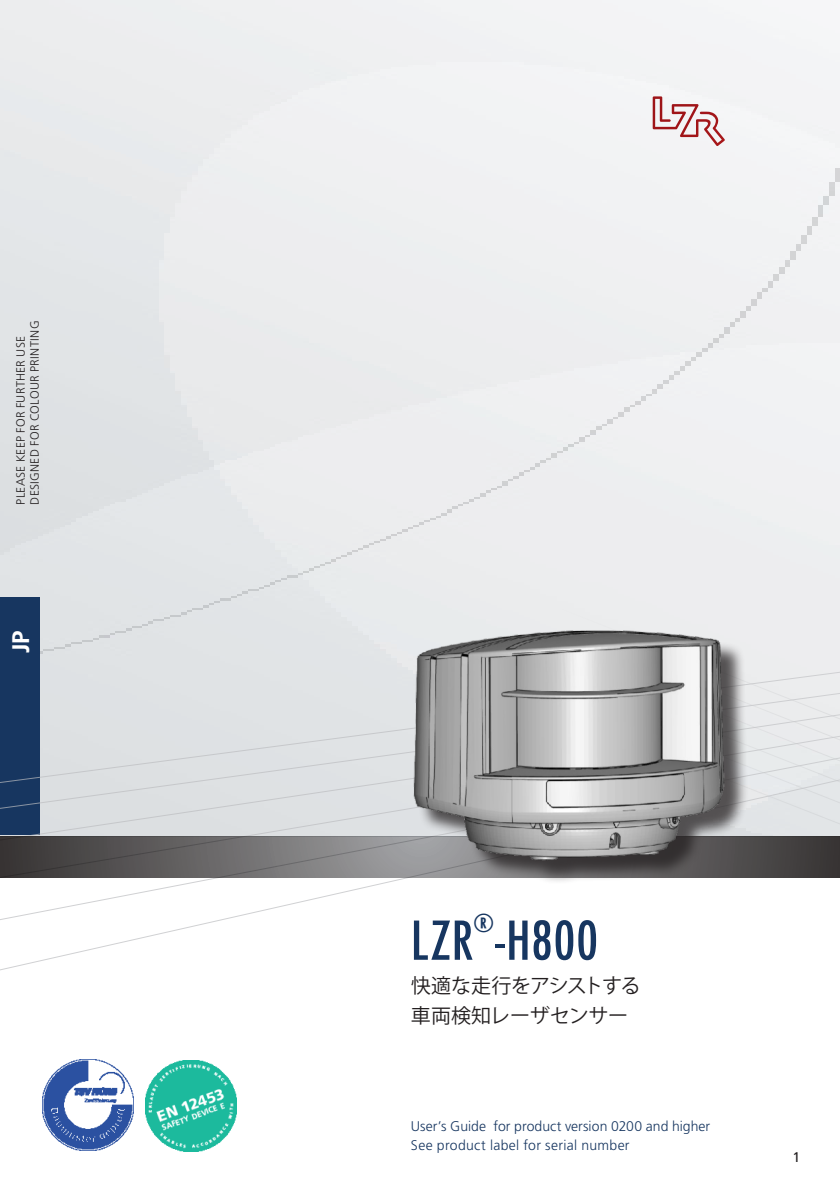
<style>
.page{position:relative;width:840px;height:1191px;background:#fff}
.page>*{position:absolute;margin:0;border:0;box-sizing:border-box;transform-origin:0 0}
.t1{font:500 condensed 52px "Futura";letter-spacing:.025em;color:#173660}
.t2{font:700 24px "Frutiger LT Std";color:#fff}
.t3{font:500 condensed 24px "Futura";color:#173660}
.t4{font:20px "Koz Go Pro";letter-spacing:-.055em;color:#231f20}
.t5{font:20px "Koz Go Pro";letter-spacing:-.015em;color:#231f20}
.titre{font:300 14px "Frutiger LT Std";letter-spacing:.01em;color:#173660}
.t6{font:14px "Frutiger LT Std";color:#231f20}
.t7{font:300 12px "Frutiger LT Std";letter-spacing:.03em;color:#231f20}
</style>
<div class="page">
<img style="left:0;top:0;width:839px;height:668px">
<div style="left:0;top:597px;width:40px;height:238px;background:#173660"></div>
<div style="left:40px;top:668px;width:146px;height:84px;background:#dee1e4"></div>
<svg style="left:0;top:752px;width:839px;height:173px"></svg>
<svg style="left:186px;top:461px;width:653px;height:84px"></svg>
<div style="left:186px;top:814px;width:653px;height:21px;background:#dee1e3"></div>
<svg style="left:186px;top:545px;width:653px;height:269px;background:#e5e7e9"></svg>
<svg style="left:0;top:836px;width:839px;height:41px;background:#605e5f"></svg>
<div style="left:417px;top:634px;width:331px;height:250px;background:#231f20;opacity:.75"></div>
<img style="left:397px;top:619px;width:336px;height:253px">
<svg style="left:652px;top:96px;width:72px;height:50px"></svg>
<img style="left:42px;top:1059px;width:91px;height:91px">
<img style="left:145px;top:1060px;width:91px;height:91px">
<p class="t7" style="left:28px;top:505px;width:186px;rotate:-90deg">DESIGNED FOR COLOUR PRINTING</p>
<p class="t7" style="left:14px;top:505px;width:170px;rotate:-90deg">PLEASE KEEP FOR FURTHER USE</p>
<p class="t2" style="left:7px;top:653px;width:24px;rotate:-90deg">JP</p>
<p class="t3" style="left:473px;top:907px;width:22px">®</p>
<p class="t1" style="left:410px;top:907px;width:188px">LZR -H800</p>
<p class="t4" style="left:410px;top:972px;width:231px">快適な走行をアシストする</p>
<p class="t5" style="left:410px;top:1002px;width:219px">車両検知レーザセンサー</p>
<p class="titre" style="left:410px;top:1118px;width:301px">User’s Guide for product version 0200 and higher</p>
<p class="titre" style="left:410px;top:1137px;width:220px">See product label for serial number</p>
<p class="t6" style="left:792px;top:1148px;width:9px">1</p>
</div>
